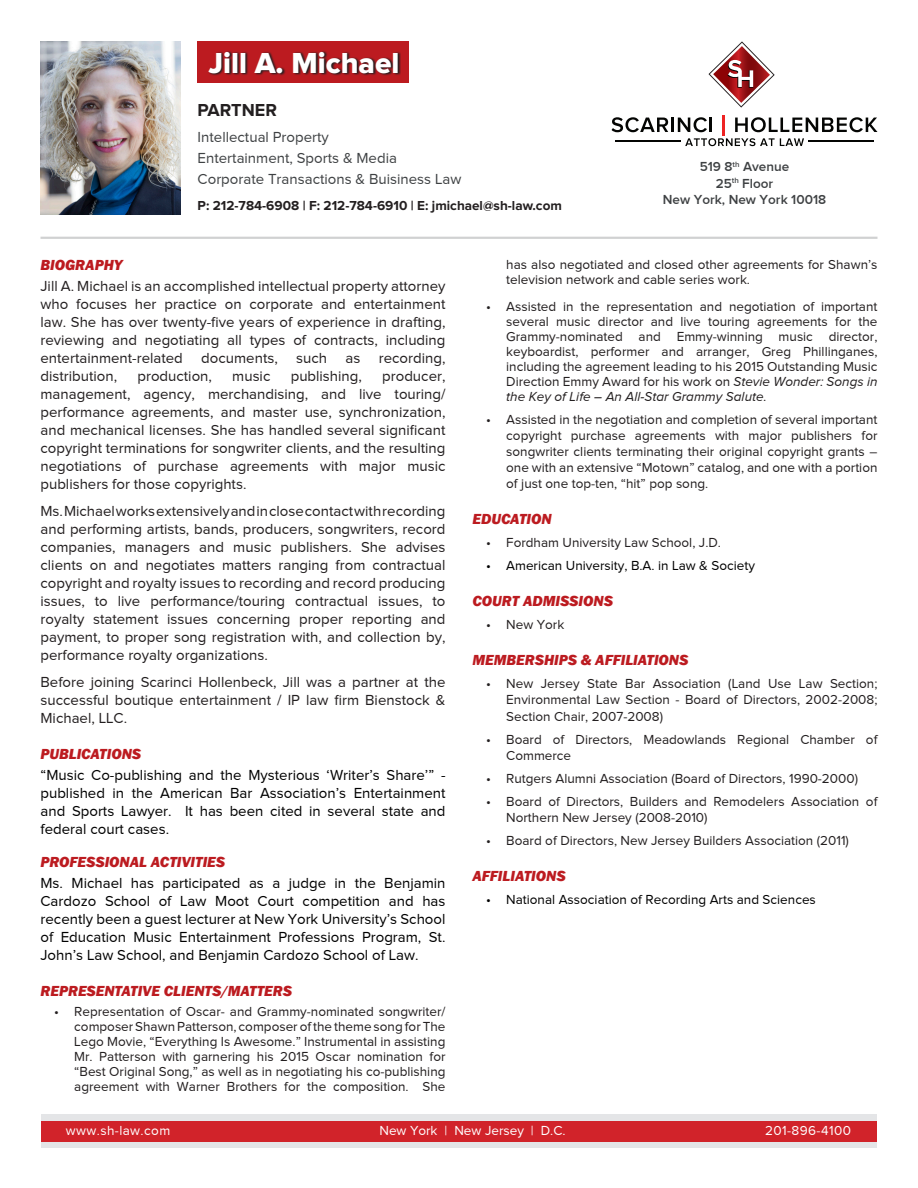
<style>
.page{position:relative;width:918px;height:1188px;background:#fff}
.page>*{position:absolute;margin:0;border:0;box-sizing:border-box;transform-origin:0 0}
.t1{font:30px "Proxima Nova Extrabld";color:#fff}
.t2{font:700 18px "Proxima Nova";color:#231f20}
.First_Paragraph{font:15px/18px "Proxima Nova";color:#231f20;text-align:justify}
.t3{font:15px/18px "Proxima Nova";color:#000;text-align:justify}
.t4{font:italic 800 15px "Franklin Gothic";color:#bc1b20}
.t5{font:15px "Proxima Nova";color:#3e4143}
.t6{font:13.5px/15px "Proxima Nova";color:#231f20;text-align:justify}
.t7{font:13.5px "Proxima Nova";color:#000}
.t8{font:700 13.5px "Proxima Nova";color:#231f20}
.t9{font:600 13.5px "Proxima Nova";color:#3e4143}
.t10{font:13.5px "Proxima Nova";letter-spacing:.03em;color:#fff}
.t11{font:13.5px "Proxima Nova";color:#fff}
.s1{font-style:italic}
</style>
<div class="page">
<div style="left:198px;top:41px;width:211px;height:42px;background:#bc1b20"></div>
<svg style="left:209px;top:51px;width:192px;height:25px"></svg>
<img style="left:40px;top:41px;width:140px;height:174px">
<hr style="left:40px;top:237px;width:838px;height:2px;background:#3e4143">
<svg style="left:612px;top:117px;width:56px;height:15px"></svg>
<hr style="left:671px;top:118px;width:3px;height:14px;background:#040503">
<svg style="left:678px;top:117px;width:34px;height:15px"></svg>
<svg style="left:735px;top:117px;width:143px;height:15px"></svg>
<hr style="left:723px;top:115px;width:2px;height:21px;background:#ee2323">
<hr style="left:809px;top:141px;width:65px;height:1px;background:#040503">
<svg style="left:685px;top:138px;width:119px;height:8px"></svg>
<hr style="left:616px;top:141px;width:65px;height:1px;background:#040503">
<svg style="left:709px;top:41px;width:66px;height:67px"></svg>
<div style="left:41px;top:1114px;width:836px;height:34px;background:#e4e5e7"></div>
<div style="left:41px;top:1121px;width:836px;height:20px;background:#d1232a"></div>
<p class="t1" style="left:208px;top:45px;width:193px">Jill A. Michael</p>
<p class="t2" style="left:198px;top:100px;width:81px">PARTNER</p>
<p class="t5" style="left:198px;top:129px;width:133px">Intellectual Property</p>
<p class="t5" style="left:198px;top:150px;width:201px">Entertainment, Sports &amp; Media</p>
<p class="t5" style="left:198px;top:171px;width:265px">Corporate Transactions &amp; Buisiness Law</p>
<p class="t8" style="left:198px;top:198px;width:366px">P: 212-784-6908 | F: 212-784-6910 | E: jmichael@sh-law.com</p>
<p class="t9" style="left:700px;top:159px;width:91px">519 8<sup>th</sup> Avenue</p>
<p class="t9" style="left:716px;top:176px;width:59px">25<sup>th</sup> Floor</p>
<p class="t9" style="left:663px;top:192px;width:165px">New York, New York 10018</p>
<p class="t4" style="left:40px;top:255px;width:84px">BIOGRAPHY</p>
<p class="First_Paragraph" style="left:40px;top:277px;width:407px">Jill A. Michael is an accomplished intellectual property attorney who focuses her practice on corporate and entertainment law. She has over twenty-five years of experience in drafting, reviewing and negotiating all types of contracts, including entertainment-related documents, such as recording, distribution,</p>
<p class="First_Paragraph" style="left:40px;top:367px;width:407px;text-indent:342px">producer, management, agency, merchandising, and live touring/ performance agreements, and master use, synchronization, and mechanical licenses. She has handled several significant copyright terminations for songwriter clients, and the resulting negotiations of purchase agreements with major music publishers for those copyrights.</p>
<p class="First_Paragraph" style="left:40px;top:502px;width:407px">Ms. Michael works extensively and in close contact with recording and performing artists, bands, producers, songwriters, record companies, managers and music publishers. She advises clients on and negotiates matters ranging from contractual copyright and royalty issues to recording and record producing issues, to live performance/touring contractual issues, to royalty statement issues concerning proper reporting and payment, to proper song registration with, and collection by, performance royalty organizations.</p>
<p class="First_Paragraph" style="left:40px;top:673px;width:407px">Before joining Scarinci Hollenbeck, Jill was a partner at the successful boutique entertainment / IP law firm Bienstock &amp; Michael, LLC.</p>
<p class="t4" style="left:40px;top:744px;width:102px">PUBLICATIONS</p>
<p class="t3" style="left:40px;top:766px;width:407px">“Music Co-publishing and the Mysterious ‘Writer’s Share’” - published in the American Bar Association’s Entertainment and Sports Lawyer. It has been cited in several state and federal court cases.</p>
<p class="t4" style="left:40px;top:853px;width:186px">PROFESSIONAL ACTIVITIES</p>
<p class="t3" style="left:40px;top:874px;width:407px">Ms. Michael has participated as a judge in the Benjamin Cardozo School of Law Moot Court competition and has recently been a guest lecturer at New York University’s School of Education Music Entertainment Professions Program, St.<br>John’s Law School, and Benjamin Cardozo School of Law.</p>
<p class="t4" style="left:40px;top:982px;width:253px">REPRESENTATIVE CLIENTS/MATTERS</p>
<p class="t6" style="left:74px;top:1004px;width:373px;text-indent:-20px">• Representation of Oscar- and Grammy-nominated songwriter/ composer Shawn Patterson, composer of the theme song for The Lego Movie, “Everything Is Awesome.” Instrumental in assisting Mr. Patterson with garnering his 2015 Oscar nomination for “Best Original Song,” as well as in negotiating his co-publishing agreement with Warner Brothers for the composition. She</p>
<p class="First_Paragraph" style="left:137px;top:367px;width:76px">production,</p>
<p class="First_Paragraph" style="left:232px;top:367px;width:40px">music</p>
<p class="First_Paragraph" style="left:291px;top:367px;width:73px">publishing,</p>
<p class="t6" style="left:506px;top:257px;width:373px">has also negotiated and closed other agreements for Shawn’s television network and cable series work.</p>
<p class="t6" style="left:506px;top:299px;width:373px;text-indent:-20px">• Assisted in the representation and negotiation of important several music director and live touring agreements for the Grammy-nominated and Emmy-winning music director, keyboardist, performer and arranger, Greg Phillinganes, including the agreement leading to his 2015 Outstanding Music Direction Emmy Award for his work on <span class="s1">Stevie Wonder: Songs in the Key of Life – An All-Star Grammy Salute.</span></p>
<p class="t6" style="left:506px;top:411px;width:373px;line-height:16.2px;text-indent:-20px">• Assisted in the negotiation and completion of several important copyright purchase agreements with major publishers for songwriter clients terminating their original copyright grants – one with an extensive “Motown” catalog, and one with a portion of just one top-ten, “hit” pop song.</p>
<p class="t4" style="left:472px;top:510px;width:81px">EDUCATION</p>
<p class="t6" style="left:486px;top:535px;width:237px">• Fordham University Law School, J.D.</p>
<p class="t7" style="left:486px;top:558px;width:271px">• American University, B.A. in Law &amp; Society</p>
<p class="t4" style="left:472px;top:592px;width:142px">COURT ADMISSIONS</p>
<p class="t6" style="left:486px;top:617px;width:80px">• New York</p>
<p class="t4" style="left:472px;top:650px;width:217px">MEMBERSHIPS &amp; AFFILIATIONS</p>
<p class="t6" style="left:506px;top:676px;width:373px;line-height:16.2px;text-indent:-20px">• New Jersey State Bar Association (Land Use Law Section; Environmental Law Section - Board of Directors, 2002-2008; Section Chair, 2007-2008)</p>
<p class="t6" style="left:506px;top:731px;width:373px;line-height:16.2px;text-indent:-20px">• Board of Directors, Meadowlands Regional Chamber of<br>Commerce</p>
<p class="t6" style="left:486px;top:771px;width:374px">• Rutgers Alumni Association (Board of Directors, 1990-2000)</p>
<p class="t6" style="left:506px;top:793px;width:373px;line-height:16.2px;text-indent:-20px">• Board of Directors, Builders and Remodelers Association of<br>Northern New Jersey (2008-2010)</p>
<p class="t6" style="left:486px;top:833px;width:364px">• Board of Directors, New Jersey Builders Association (2011)</p>
<p class="t4" style="left:472px;top:866px;width:95px">AFFILIATIONS</p>
<p class="t7" style="left:486px;top:892px;width:331px">• National Association of Recording Arts and Sciences</p>
<p class="t10" style="left:66px;top:1123px;width:106px">www.sh-law.com</p>
<p class="t11" style="left:379px;top:1123px;width:188px">New York | New Jersey | D.C.</p>
<p class="t10" style="left:765px;top:1123px;width:87px">201-896-4100</p>
</div>
